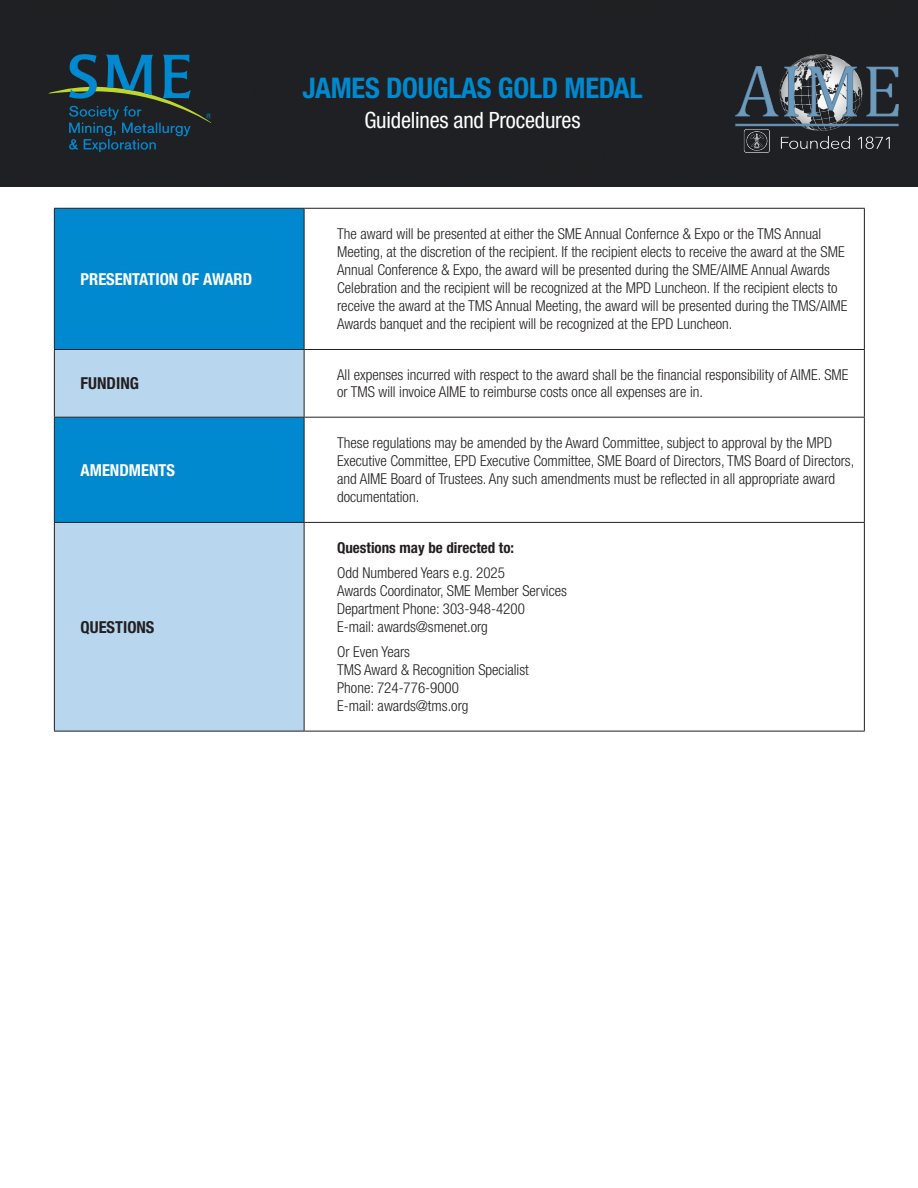
<style>
.page{position:relative;width:918px;height:1188px;background:#fff}
.page>*{position:absolute;margin:0;border:0;box-sizing:border-box;transform-origin:0 0}
.Award_Headline_White{font:700 condensed 28.5px "Helvetica Neue LT Std";letter-spacing:-.01em;color:#0089cf}
.Award_Headline_White-2{font:condensed 22.5px "Helvetica Neue LT Std";letter-spacing:-.01em;color:#fff}
.Table_Left_Topic_WHITE{font:700 condensed 16.5px "Helvetica Neue LT Std";color:#fff}
.Table_Left_Topic_BLACK{font:700 condensed 16.5px "Helvetica Neue LT Std";color:#231f20}
.Body{font:300 condensed 15px/18px "Helvetica Neue LT Std";color:#231f20}
.Table_Text_Body{font:300 condensed 15px "Helvetica Neue LT Std";color:#231f20}
.Table_Text_Body-2{font:700 condensed 15px "Helvetica Neue LT Std";color:#231f20}
</style>
<div class="page">
<div style="left:55px;top:209px;width:249px;height:140px;background:#0089cf"></div>
<svg style="left:55px;top:350px;width:249px;height:381px;background:#85c0e5"></svg>
<svg style="left:305px;top:350px;width:559px;height:381px"></svg>
<hr style="left:864px;top:523px;width:1px;height:208px;background:#231f20">
<hr style="left:304px;top:731px;width:561px;height:1px;background:#231f20">
<hr style="left:304px;top:209px;width:1px;height:140px;background:#231f20">
<hr style="left:304px;top:350px;width:1px;height:67px;background:#231f20">
<hr style="left:304px;top:418px;width:1px;height:104px;background:#231f20">
<hr style="left:54px;top:523px;width:1px;height:208px;background:#231f20">
<hr style="left:304px;top:523px;width:1px;height:208px;background:#231f20">
<hr style="left:54px;top:731px;width:250px;height:1px;background:#231f20">
<hr style="left:54px;top:208px;width:250px;height:1px;background:#231f20">
<hr style="left:54px;top:209px;width:1px;height:140px;background:#231f20">
<hr style="left:304px;top:208px;width:561px;height:1px;background:#231f20">
<hr style="left:864px;top:209px;width:1px;height:140px;background:#231f20">
<hr style="left:54px;top:349px;width:250px;height:1px;background:#231f20">
<hr style="left:54px;top:350px;width:1px;height:67px;background:#231f20">
<hr style="left:304px;top:349px;width:561px;height:1px;background:#231f20">
<hr style="left:864px;top:350px;width:1px;height:67px;background:#231f20">
<hr style="left:54px;top:417px;width:250px;height:1px;background:#231f20">
<hr style="left:54px;top:418px;width:1px;height:104px;background:#231f20">
<hr style="left:304px;top:417px;width:561px;height:1px;background:#231f20">
<hr style="left:864px;top:418px;width:1px;height:104px;background:#231f20">
<hr style="left:54px;top:522px;width:250px;height:1px;background:#231f20">
<hr style="left:304px;top:522px;width:561px;height:1px;background:#231f20">
<div style="left:282px;top:0;width:636px;height:187px;background:#1e2023"></div>
<div style="left:0;top:0;width:282px;height:187px;background:#1e2023"></div>
<svg style="left:48px;top:54px;width:163px;height:99px"></svg>
<img style="left:735px;top:54px;width:163px;height:99px">
<p class="Table_Left_Topic_WHITE" style="left:81px;top:269px;width:173px">PRESENTATION OF AWARD</p>
<p class="Award_Headline_White" style="left:302px;top:71px;width:342px">JAMES DOUGLAS GOLD MEDAL</p>
<p class="Award_Headline_White-2" style="left:364px;top:108px;width:218px">Guidelines and Procedures</p>
<p class="Body" style="left:337px;top:225px;width:512px">The award will be presented at either the SME Annual Confernce &amp; Expo or the TMS Annual Meeting, at the discretion of the recipient. If the recipient elects to receive the award at the SME Annual Conference &amp; Expo, the award will be presented during the SME/AIME Annual Awards Celebration and the recipient will be recognized at the MPD Luncheon. If the recipient elects to receive the award at the TMS Annual Meeting, the award will be presented during the TMS/AIME Awards banquet and the recipient will be recognized at the EPD Luncheon.</p>
<p class="Table_Left_Topic_BLACK" style="left:81px;top:373px;width:60px">FUNDING</p>
<p class="Body" style="left:337px;top:367px;width:513px;line-height:16.5px">All expenses incurred with respect to the award shall be the financial responsibility of AIME. SME or TMS will invoice AIME to reimburse costs once all expenses are in.</p>
<p class="Table_Left_Topic_WHITE" style="left:81px;top:460px;width:96px">AMENDMENTS</p>
<p class="Table_Left_Topic_BLACK" style="left:81px;top:617px;width:75px">QUESTIONS</p>
<p class="Body" style="left:337px;top:434px;width:519px">These regulations may be amended by the Award Committee, subject to approval by the MPD Executive Committee, EPD Executive Committee, SME Board of Directors, TMS Board of Directors, and AIME Board of Trustees. Any such amendments must be reflected in all appropriate award documentation.</p>
<p class="Table_Text_Body-2" style="left:337px;top:539px;width:179px">Questions may be directed to:</p>
<p class="Table_Text_Body" style="left:337px;top:564px;width:169px">Odd Numbered Years e.g. 2025</p>
<p class="Table_Text_Body" style="left:337px;top:582px;width:231px">Awards Coordinator, SME Member Services</p>
<p class="Table_Text_Body" style="left:337px;top:600px;width:189px">Department Phone: 303-948-4200</p>
<p class="Table_Text_Body" style="left:337px;top:618px;width:152px">E-mail: awards@smenet.org</p>
<p class="Table_Text_Body" style="left:337px;top:643px;width:75px">Or Even Years</p>
<p class="Table_Text_Body" style="left:337px;top:661px;width:193px">TMS Award &amp; Recognition Specialist</p>
<p class="Table_Text_Body" style="left:337px;top:679px;width:123px">Phone: 724-776-9000</p>
<p class="Table_Text_Body" style="left:337px;top:697px;width:133px">E-mail: awards@tms.org</p>
</div>
